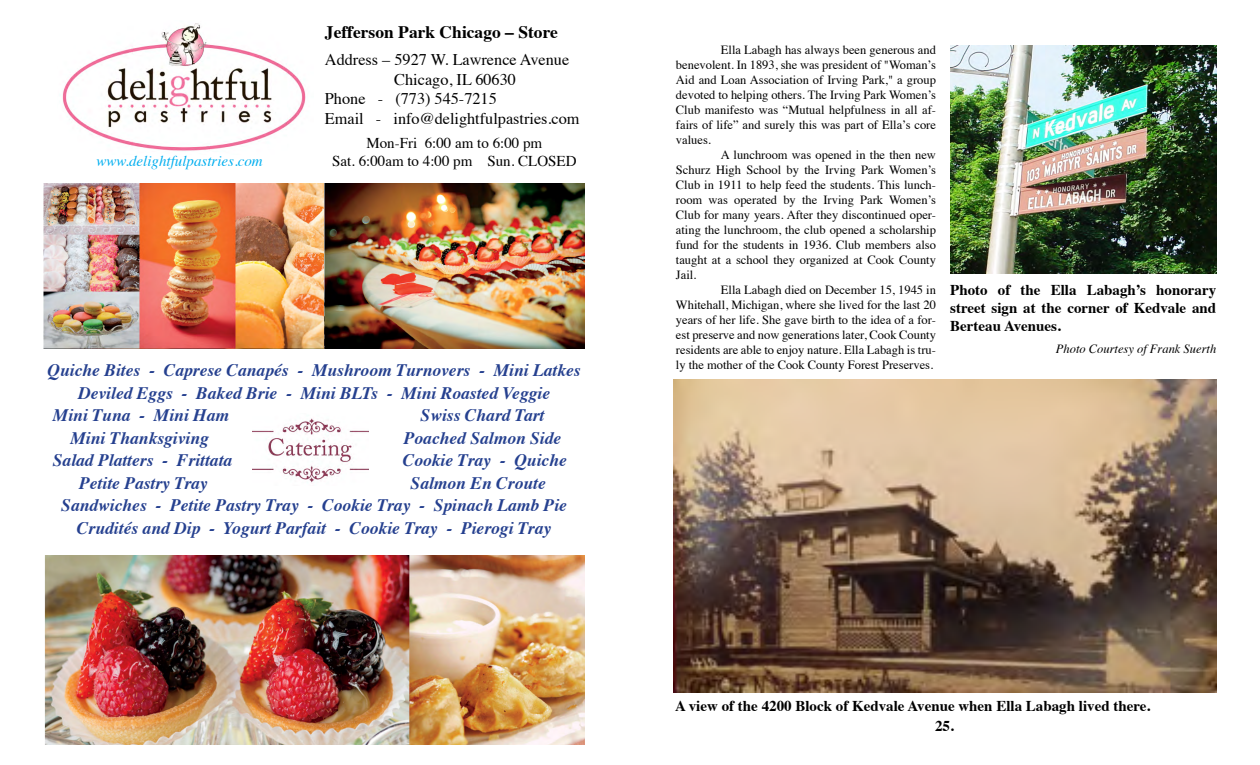
<style>
.page{position:relative;width:1260px;height:765px;background:#fff}
.page>*{position:absolute;margin:0;border:0;box-sizing:border-box;transform-origin:0 0}
.t1{font:italic 700 17.5px "Times";color:#25408f}
.t2{font:700 17.5px "Times";color:#000}
.t3{font:16.25px "Times";color:#000}
.t4{font:700 15px/18px "Times";color:#000;text-align:justify}
.t5{font:15px "Times";color:#000}
.t6{font:italic 15px "Times";color:#00aeef}
.t7{font:12.5px/15px "Times";color:#000;text-align:justify}
.t8{font:italic 12.5px "Times";color:#000}
</style>
<div class="page">
<img style="left:44px;top:184px;width:280px;height:164px">
<img style="left:324px;top:184px;width:260px;height:164px">
<img style="left:44px;top:556px;width:540px;height:188px">
<img style="left:62px;top:23px;width:244px;height:128px">
<img style="left:253px;top:418px;width:116px;height:65px">
<img style="left:674px;top:380px;width:542px;height:313px">
<img style="left:950px;top:45px;width:266px;height:228px">
<h1 class="t2" style="left:325px;top:16px;width:234px">Jefferson Park Chicago – Store</h1>
<h2 class="t3" style="left:325px;top:45px;width:246px">Address – 5927 W. Lawrence Avenue</h2>
<h2 class="t3" style="left:394px;top:64px;width:123px">Chicago, IL 60630</h2>
<h2 class="t3" style="left:325px;top:84px;width:173px">Phone - (773) 545-7215</h2>
<h2 class="t3" style="left:325px;top:103px;width:256px">Email - info@delightfulpastries.com</h2>
<p class="t5" style="left:366px;top:129px;width:177px">Mon-Fri 6:00 am to 6:00 pm</p>
<p class="t6" style="left:96px;top:148px;width:168px">www.delightfulpastries.com</p>
<p class="t5" style="left:332px;top:147px;width:246px">Sat. 6:00am to 4:00 pm Sun. CLOSED</p>
<h1 class="t1" style="left:48px;top:354px;width:535px">Quiche Bites - Caprese Canapés - Mushroom Turnovers - Mini Latkes</h1>
<h1 class="t1" style="left:78px;top:376px;width:474px">Deviled Eggs - Baked Brie - Mini BLTs - Mini Roasted Veggie</h1>
<h1 class="t1" style="left:53px;top:399px;width:178px">Mini Tuna - Mini Ham</h1>
<h1 class="t1" style="left:421px;top:399px;width:125px">Swiss Chard Tart</h1>
<h1 class="t1" style="left:70px;top:421px;width:140px">Mini Thanksgiving</h1>
<h1 class="t1" style="left:404px;top:421px;width:159px">Poached Salmon Side</h1>
<h1 class="t1" style="left:53px;top:444px;width:181px">Salad Platters - Frittata</h1>
<h1 class="t1" style="left:403px;top:444px;width:166px">Cookie Tray - Quiche</h1>
<h1 class="t1" style="left:79px;top:466px;width:130px">Petite Pastry Tray</h1>
<h1 class="t1" style="left:411px;top:466px;width:137px">Salmon En Croute</h1>
<h1 class="t1" style="left:61px;top:489px;width:507px">Sandwiches - Petite Pastry Tray - Cookie Tray - Spinach Lamb Pie</h1>
<h1 class="t1" style="left:77px;top:511px;width:476px">Crudités and Dip - Yogurt Parfait - Cookie Tray - Pierogi Tray</h1>
<p class="t7" style="left:676px;top:42px;width:262px;text-indent:45px">Ella Labagh has always been generous and benevolent. In 1893, she was president of "Woman’s Aid and Loan Association of Irving Park," a group devoted to helping others. The Irving Park Women’s Club manifesto was “Mutual helpfulness in all af&shy;fairs of life” and surely this was part of Ella’s core values.</p>
<p class="t7" style="left:676px;top:147px;width:262px;text-indent:45px">A lunchroom was opened in the then new Schurz High School by the Irving Park Women’s Club in 1911 to help feed the students. This lunch&shy;room was operated by the Irving Park Women’s Club for many years. After they discontinued oper&shy;ating the lunchroom, the club opened a scholarship fund for the students in 1936. Club members also taught at a school they organized at Cook County Jail.</p>
<p class="t7" style="left:676px;top:282px;width:262px;text-indent:45px">Ella Labagh died on December 15, 1945 in Whitehall, Michigan, where she lived for the last 20 years of her life. She gave birth to the idea of a for&shy;est preserve and now generations later, Cook County residents are able to enjoy nature. Ella Labagh is tru&shy;ly the mother of the Cook County Forest Preserves.</p>
<p class="t4" style="left:950px;top:280px;width:268px">Photo of the Ella Labagh’s honorary street sign at the corner of Kedvale and Berteau Avenues.</p>
<p class="t8" style="left:1056px;top:338px;width:162px">Photo Courtesy of Frank Suerth</p>
<p class="t4" style="left:675px;top:695px;width:477px">A view of the 4200 Block of Kedvale Avenue when Ella Labagh lived there.</p>
<p class="t4" style="left:935px;top:716px;width:20px">25.</p>
</div>
